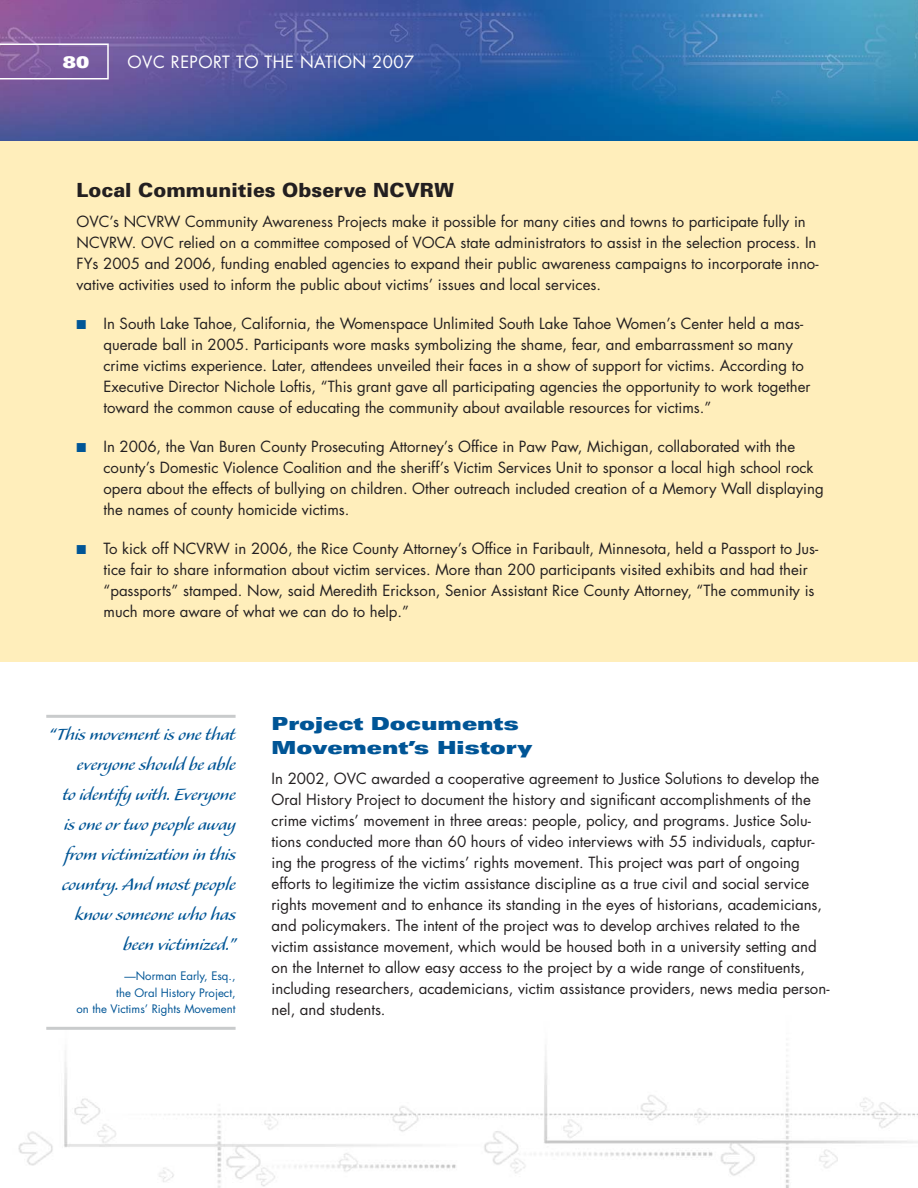
<style>
.page{position:relative;width:918px;height:1188px;background:#fff}
.page>*{position:absolute;margin:0;border:0;box-sizing:border-box;transform-origin:0 0}
.t1{font:21px "Alexa";letter-spacing:-.01em;color:#005596}
.t2{font:900 19.5px "Univers";color:#231f20}
.t3{font:900 expanded 18px "Univers";color:#005596}
.t4{font:16.5px "Futura";letter-spacing:.03em;color:#fff}
.t5{font:900 expanded 16.5px "Univers";color:#fff;scale:.95 1}
.t6{font:15px/21px "Futura";color:#231f20}
.t7{font:11.4px/16.5px "Futura";color:#005596;text-align:right}
.s1{color:#005596}
</style>
<div class="page">
<img style="left:18px;top:1050px;width:900px;height:138px">
<div style="left:0;top:132px;width:918px;height:530px;background:#feb"></div>
<hr style="left:46px;top:715px;width:190px;height:3px;background:#c9cbcc">
<hr style="left:46px;top:1027px;width:190px;height:3px;background:#c9cbcc">
<img style="left:0;top:0;width:918px;height:140px">
<svg style="left:0;top:44px;width:109px;height:36px;background:#8869a7"></svg>
<p class="t5" style="left:63px;top:56px;width:29px">80</p>
<p class="t4" style="left:127px;top:54px;width:288px">OVC REPORT TO THE NATION 2007</p>
<p class="t2" style="left:76px;top:183px;width:379px">Local Communities Observe NCVRW</p>
<p class="t6" style="left:76px;top:212px;width:743px">OVC’s NCVRW Community Awareness Projects make it possible for many cities and towns to participate fully in NCVRW. OVC relied on a committee composed of VOCA state administrators to assist in the selection process. In FYs 2005 and 2006, funding enabled agencies to expand their public awareness campaigns to incorporate inno&shy;vative activities used to inform the public about victims’ issues and local services.</p>
<p class="t6" style="left:104px;top:314px;width:709px;text-indent:-27px"><span class="s1">■</span> In South Lake Tahoe, California, the Womenspace Unlimited South Lake Tahoe Women’s Center held a mas&shy;querade ball in 2005. Participants wore masks symbolizing the shame, fear, and embarrassment so many crime victims experience. Later, attendees unveiled their faces in a show of support for victims. According to Executive Director Nichole Loftis, “This grant gave all participating agencies the opportunity to work together toward the common cause of educating the community about available resources for victims.”</p>
<p class="t6" style="left:104px;top:437px;width:722px;text-indent:-27px"><span class="s1">■</span> In 2006, the Van Buren County Prosecuting Attorney’s Office in Paw Paw, Michigan, collaborated with the county’s Domestic Violence Coalition and the sheriff’s Victim Services Unit to sponsor a local high school rock opera about the effects of bullying on children. Other outreach included creation of a Memory Wall displaying the names of county homicide victims.</p>
<p class="t6" style="left:104px;top:539px;width:716px;text-indent:-27px"><span class="s1">■</span> To kick off NCVRW in 2006, the Rice County Attorney’s Office in Faribault, Minnesota, held a Passport to Jus&shy;tice fair to share information about victim services. More than 200 participants visited exhibits and had their “passports” stamped. Now, said Meredith Erickson, Senior Assistant Rice County Attorney, “The community is much more aware of what we can do to help.”</p>
<p class="t3" style="left:272px;top:718px;width:249px">Project Documents</p>
<p class="t1" style="left:48px;top:726px;width:189px">“This movement is one that</p>
<p class="t3" style="left:272px;top:742px;width:262px">Movement’s History</p>
<p class="t1" style="left:77px;top:756px;width:161px">everyone should be able</p>
<p class="t6" style="left:272px;top:770px;width:549px">In 2002, OVC awarded a cooperative agreement to Justice Solutions to develop the</p>
<p class="t1" style="left:62px;top:786px;width:175px">to identify with. Everyone</p>
<p class="t6" style="left:272px;top:791px;width:541px">Oral History Project to document the history and significant accomplishments of the</p>
<p class="t1" style="left:64px;top:816px;width:173px">is one or two people away</p>
<p class="t6" style="left:272px;top:812px;width:545px">crime victims’ movement in three areas: people, policy, and programs. Justice Solu&shy;tions conducted more than 60 hours of video interviews with 55 individuals, captur-</p>
<p class="t1" style="left:65px;top:846px;width:172px">from victimization in this</p>
<p class="t6" style="left:272px;top:854px;width:530px">ing the progress of the victims’ rights movement. This project was part of ongoing</p>
<p class="t1" style="left:62px;top:876px;width:175px">country. And most people</p>
<p class="t6" style="left:272px;top:875px;width:552px">efforts to legitimize the victim assistance discipline as a true civil and social service rights movement and to enhance its standing in the eyes of historians, academicians,</p>
<p class="t1" style="left:74px;top:906px;width:163px">know someone who has</p>
<p class="t6" style="left:272px;top:917px;width:530px">and policymakers. The intent of the project was to develop archives related to the</p>
<p class="t1" style="left:123px;top:936px;width:114px">been victimized.”</p>
<p class="t6" style="left:272px;top:938px;width:547px">victim assistance movement, which would be housed both in a university setting and on the Internet to allow easy access to the project by a wide range of constituents,</p>
<p class="t7" style="left:116px;top:969px;width:121px">—Norman Early, Esq., the Oral History Project,</p>
<p class="t6" style="left:272px;top:980px;width:559px">including researchers, academicians, victim assistance providers, news media person-</p>
<p class="t7" style="left:76px;top:1002px;width:161px">on the Victims’ Rights Movement</p>
<p class="t6" style="left:272px;top:1001px;width:116px">nel, and students.</p>
</div>
